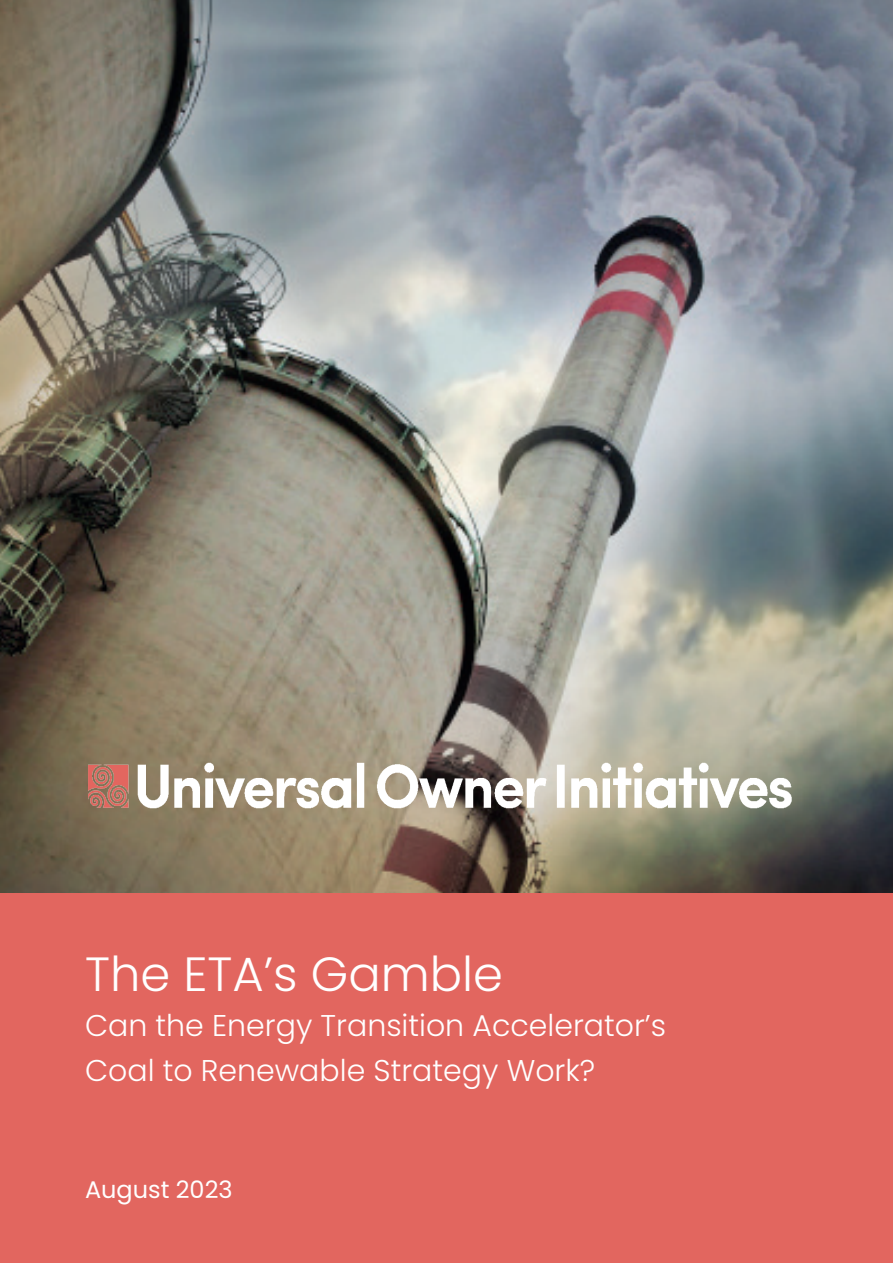
<style>
.page{position:relative;width:893px;height:1263px;background:#fff}
.page>*{position:absolute;margin:0;border:0;box-sizing:border-box;transform-origin:0 0}
.t1{font:300 48px "Poppins";color:#fff}
.t2{font:300 30px/45px "Poppins";color:#fff}
.t3{font:24px "Poppins";color:#fff}
</style>
<div class="page">
<img style="left:0;top:0;width:893px;height:893px">
<div style="left:0;top:893px;width:893px;height:370px;background:#e2665f"></div>
<img style="left:85px;top:759px;width:714px;height:53px">
<h1 class="t1" style="left:85px;top:946px;width:420px">The ETA’s Gamble</h1>
<p class="t2" style="left:85px;top:1003px;width:583px">Can the Energy Transition Accelerator’s<br>Coal to Renewable Strategy Work?</p>
<p class="t3" style="left:85px;top:1176px;width:149px">August 2023</p>
</div>
